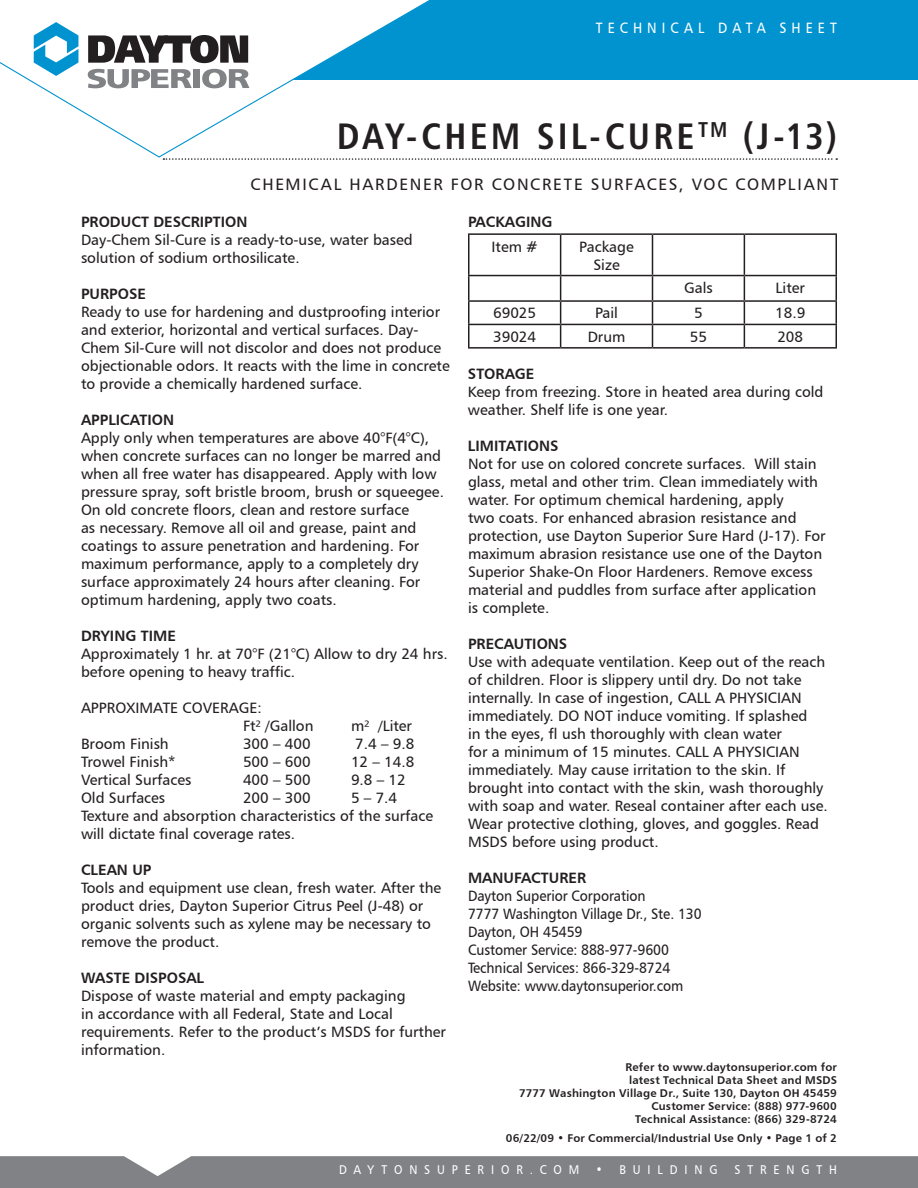
<style>
.page{position:relative;width:918px;height:1188px;background:#fff}
.page>*{position:absolute;margin:0;border:0;box-sizing:border-box;transform-origin:0 0}
.t1{font:36.75px "Humanist 777 BT Bold Condensed B";letter-spacing:.085em;color:#231f20}
.t2{font:16.5px "Humanist 777 BT Roman B";color:#231f20}
.t3{font:15px/18px "Humanist 777 BT Roman B";color:#231f20}
.t4{font:15px/18px "Humanist 777 BT Roman B";color:#231f20;scale:.92 1}
.t5{font:15px "Humanist 777 BT Bold B";color:#231f20}
.t6{font:15px "Humanist 777 BT Roman B";letter-spacing:.37em;color:#fff;scale:.9 1}
.t7{font:12.75px "Humanist 777 BT Roman B";letter-spacing:.6em;color:#fff;scale:.9 1}
.t8{font:11.25px "Humanist 777 BT Bold B";letter-spacing:.015em;color:#231f20}
</style>
<div class="page">
<div style="left:0;top:1156px;width:918px;height:32px;background:#808285"></div>
<div style="left:251px;top:0;width:667px;height:80px;background:#0093d0"></div>
<svg style="left:0;top:0;width:429px;height:158px"></svg>
<svg style="left:88px;top:35px;width:160px;height:28px"></svg>
<svg style="left:34px;top:22px;width:44px;height:54px"></svg>
<svg style="left:88px;top:69px;width:104px;height:19px"></svg>
<div style="left:194px;top:69px;width:6px;height:19px;background:#808285"></div>
<svg style="left:202px;top:69px;width:47px;height:19px"></svg>
<svg style="left:163px;top:158px;width:674px;height:2px"></svg>
<hr style="left:468px;top:233px;width:93px;height:2px;background:#231f20">
<hr style="left:468px;top:235px;width:2px;height:40px;background:#231f20">
<hr style="left:561px;top:233px;width:91px;height:2px;background:#231f20">
<hr style="left:560px;top:235px;width:1px;height:40px;background:#231f20">
<hr style="left:652px;top:233px;width:92px;height:2px;background:#231f20">
<hr style="left:652px;top:235px;width:1px;height:40px;background:#231f20">
<hr style="left:744px;top:233px;width:93px;height:2px;background:#231f20">
<hr style="left:744px;top:235px;width:1px;height:40px;background:#231f20">
<hr style="left:836px;top:235px;width:1px;height:40px;background:#231f20">
<hr style="left:468px;top:275px;width:93px;height:1px;background:#231f20">
<hr style="left:468px;top:276px;width:2px;height:24px;background:#231f20">
<hr style="left:561px;top:275px;width:91px;height:1px;background:#231f20">
<hr style="left:652px;top:275px;width:92px;height:1px;background:#231f20">
<hr style="left:744px;top:275px;width:93px;height:1px;background:#231f20">
<hr style="left:468px;top:300px;width:93px;height:2px;background:#231f20">
<hr style="left:468px;top:302px;width:2px;height:22px;background:#231f20">
<hr style="left:561px;top:300px;width:91px;height:2px;background:#231f20">
<hr style="left:652px;top:300px;width:92px;height:2px;background:#231f20">
<hr style="left:744px;top:300px;width:93px;height:2px;background:#231f20">
<hr style="left:468px;top:324px;width:93px;height:1px;background:#231f20">
<hr style="left:468px;top:325px;width:2px;height:22px;background:#231f20">
<hr style="left:561px;top:324px;width:91px;height:1px;background:#231f20">
<svg style="left:560px;top:276px;width:1px;height:71px"></svg>
<hr style="left:652px;top:324px;width:92px;height:1px;background:#231f20">
<svg style="left:652px;top:276px;width:1px;height:71px"></svg>
<hr style="left:744px;top:324px;width:93px;height:1px;background:#231f20">
<svg style="left:744px;top:276px;width:1px;height:71px"></svg>
<svg style="left:836px;top:276px;width:1px;height:71px"></svg>
<hr style="left:468px;top:347px;width:93px;height:2px;background:#231f20">
<hr style="left:561px;top:347px;width:91px;height:2px;background:#231f20">
<hr style="left:652px;top:347px;width:92px;height:2px;background:#231f20">
<hr style="left:744px;top:347px;width:93px;height:2px;background:#231f20">
<p class="t6" style="left:596px;top:19px;width:269px">TECHNICAL DATA SHEET</p>
<h1 class="t1" style="left:337px;top:113px;width:502px">DAY-CHEM SIL-CURE<sup>TM</sup> (J-13)</h1>
<p class="t2" style="left:251px;top:174px;width:24px">Chemical</p>
<p class="t2" style="left:349px;top:174px;width:13px">hardener</p>
<p class="t2" style="left:451px;top:174px;width:12px">for</p>
<p class="t2" style="left:492px;top:174px;width:13px">concrete</p>
<p class="t2" style="left:591px;top:174px;width:12px">surfaces</p>
<p class="t2" style="left:679px;top:174px;width:69px">, voc compliant</p>
<p class="t5" style="left:81px;top:213px;width:168px">product description</p>
<p class="t3" style="left:81px;top:231px;width:333px">Day-Chem Sil-Cure is a ready-to-use, water based solution of sodium orthosilicate.</p>
<p class="t5" style="left:81px;top:285px;width:11px">PURPOSE</p>
<p class="t3" style="left:81px;top:303px;width:370px">Ready to use for hardening and dustproofing interior and exterior, horizontal and vertical surfaces. Day-Chem Sil-Cure will not discolor and does not produce objectionable odors. It reacts with the lime in concrete to provide a chemically hardened surface.</p>
<p class="t5" style="left:81px;top:411px;width:68px">APP LICATION</p>
<p class="t3" style="left:81px;top:429px;width:364px">Apply only when temperatures are above 40°F(4°C), when concrete surfaces can no longer be marred and when all free water has disappeared. Apply with low pressure spray, soft bristle broom, brush or squeegee.<br>On old concrete floors, clean and restore surface<br>as necessary. Remove all oil and grease, paint and coatings to assure penetration and hardening. For maximum performance, apply to a completely dry surface approximately 24 hours after cleaning. For optimum hardening, apply two coats.</p>
<p class="t5" style="left:81px;top:627px;width:94px">DRYING TIME</p>
<p class="t3" style="left:81px;top:645px;width:368px">Approximately 1 hr. at 70°F (21°C) Allow to dry 24 hrs. before opening to heavy traffic.</p>
<p class="t3" style="left:243px;top:699px;width:72px;text-indent:-162px">APPROXIMATE COVERAGE:<br>Ft² /Gallon</p>
<p class="t3" style="left:351px;top:717px;width:63px">m² /Liter</p>
<p class="t3" style="left:81px;top:735px;width:89px">Broom Finish</p>
<p class="t3" style="left:243px;top:735px;width:69px">300 – 400</p>
<p class="t3" style="left:355px;top:735px;width:61px">7.4 – 9.8</p>
<p class="t3" style="left:81px;top:753px;width:96px">Trowel Finish*</p>
<p class="t3" style="left:243px;top:753px;width:69px">500 – 600</p>
<p class="t3" style="left:351px;top:753px;width:65px">12 – 14.8</p>
<p class="t3" style="left:81px;top:771px;width:112px">Vertical Surfaces</p>
<p class="t3" style="left:243px;top:771px;width:69px">400 – 500</p>
<p class="t3" style="left:351px;top:771px;width:56px">9.8 – 12</p>
<p class="t3" style="left:81px;top:789px;width:86px">Old Surfaces</p>
<p class="t3" style="left:243px;top:789px;width:69px">200 – 300</p>
<p class="t3" style="left:81px;top:789px;width:354px;text-indent:270px">5 – 7.4<br>Texture and absorption characteristics of the surface will dictate final coverage rates.</p>
<p class="t5" style="left:81px;top:861px;width:62px">CLEAN UP</p>
<p class="t3" style="left:81px;top:879px;width:362px">Tools and equipment use clean, fresh water. After the product dries, Dayton Superior Citrus Peel (J-48) or organic solvents such as xylene may be necessary to remove the product.</p>
<p class="t5" style="left:81px;top:969px;width:34px">WASTE</p>
<p class="t5" style="left:135px;top:969px;width:10px">DISPOS</p>
<p class="t5" style="left:186px;top:969px;width:19px">AL</p>
<p class="t3" style="left:81px;top:987px;width:367px">Dispose of waste material and empty packaging<br>in accordance with all Federal, State and Local requirements. Refer to the product’s MSDS for further information.</p>
<p class="t5" style="left:468px;top:213px;width:86px">PACKAGIN G</p>
<p class="t3" style="left:492px;top:237px;width:48px">Item #</p>
<p class="t3" style="left:579px;top:237px;width:56px;text-align:center">Package<br>Size</p>
<p class="t3" style="left:684px;top:278px;width:30px">Gals</p>
<p class="t3" style="left:776px;top:278px;width:31px">Liter</p>
<p class="t3" style="left:493px;top:304px;width:45px">69025</p>
<p class="t3" style="left:595px;top:304px;width:24px">Pail</p>
<p class="t3" style="left:694px;top:304px;width:10px">5</p>
<p class="t3" style="left:775px;top:304px;width:32px">18.9</p>
<p class="t3" style="left:493px;top:327px;width:45px">39024</p>
<p class="t3" style="left:588px;top:327px;width:39px">Drum</p>
<p class="t3" style="left:690px;top:327px;width:19px">55</p>
<p class="t3" style="left:777px;top:327px;width:27px">208</p>
<p class="t5" style="left:468px;top:364px;width:10px">STOR</p>
<p class="t5" style="left:505px;top:364px;width:29px">AGE</p>
<p class="t3" style="left:468px;top:382px;width:357px">Keep from freezing. Store in heated area during cold weather. Shelf life is one year.</p>
<p class="t5" style="left:468px;top:436px;width:92px">limitations</p>
<p class="t3" style="left:468px;top:454px;width:359px">Not for use on colored concrete surfaces. Will stain glass, metal and other trim. Clean immediately with water. For optimum chemical hardening, apply<br>two coats. For enhanced abrasion resistance and protection, use Dayton Superior Sure Hard (J-17). For maximum abrasion resistance use one of the Dayton Superior Shake-On Floor Hardeners. Remove excess material and puddles from surface after application is complete.</p>
<p class="t5" style="left:468px;top:634px;width:101px">precautions</p>
<p class="t3" style="left:468px;top:652px;width:361px">Use with adequate ventilation. Keep out of the reach of children. Floor is slippery until dry. Do not take internally. In case of ingestion, CALL A PHYSICIAN immediately. DO NOT induce vomiting. If splashed<br>in the eyes, fl ush thoroughly with clean water<br>for a minimum of 15 minutes. CALL A PHYSICIAN immediately. May cause irritation to the skin. If brought into contact with the skin, wash thoroughly with soap and water. Reseal container after each use.<br>Wear protective clothing, gloves, and goggles. Read MSDS before using product.</p>
<p class="t5" style="left:468px;top:868px;width:74px">MANU FACTURER</p>
<p class="t4" style="left:468px;top:886px;width:256px">Dayton Superior Corporation<br>7777 Washington Village Dr., Ste. 130<br>Dayton, OH 45459<br>Customer Service: 888-977-9600<br>Technical Services: 866-329-8724<br>Website: www.daytonsuperior.com</p>
<p class="t8" style="left:625px;top:1060px;width:213px">Refer to www.daytonsuperior.com for</p>
<p class="t8" style="left:629px;top:1073px;width:195px">latest Technical Data Sheet and MSDS</p>
<p class="t8" style="left:519px;top:1086px;width:319px">7777 Washington Village Dr., Suite 130, Dayton OH 45459</p>
<p class="t8" style="left:651px;top:1099px;width:187px">Customer Service: (888) 977-9600</p>
<p class="t8" style="left:635px;top:1112px;width:203px">Technical Assistance: (866) 329-8724</p>
<p class="t8" style="left:506px;top:1131px;width:332px">06/22/09 • For Commercial/Industrial Use Only • Page 1 of 2</p>
<p class="t7" style="left:339px;top:1162px;width:268px">DAYTONSUPERIOR.COM</p>
<p class="t7" style="left:596px;top:1162px;width:137px">• BUILDING</p>
<p class="t7" style="left:734px;top:1162px;width:115px">STRENGTH</p>
</div>
